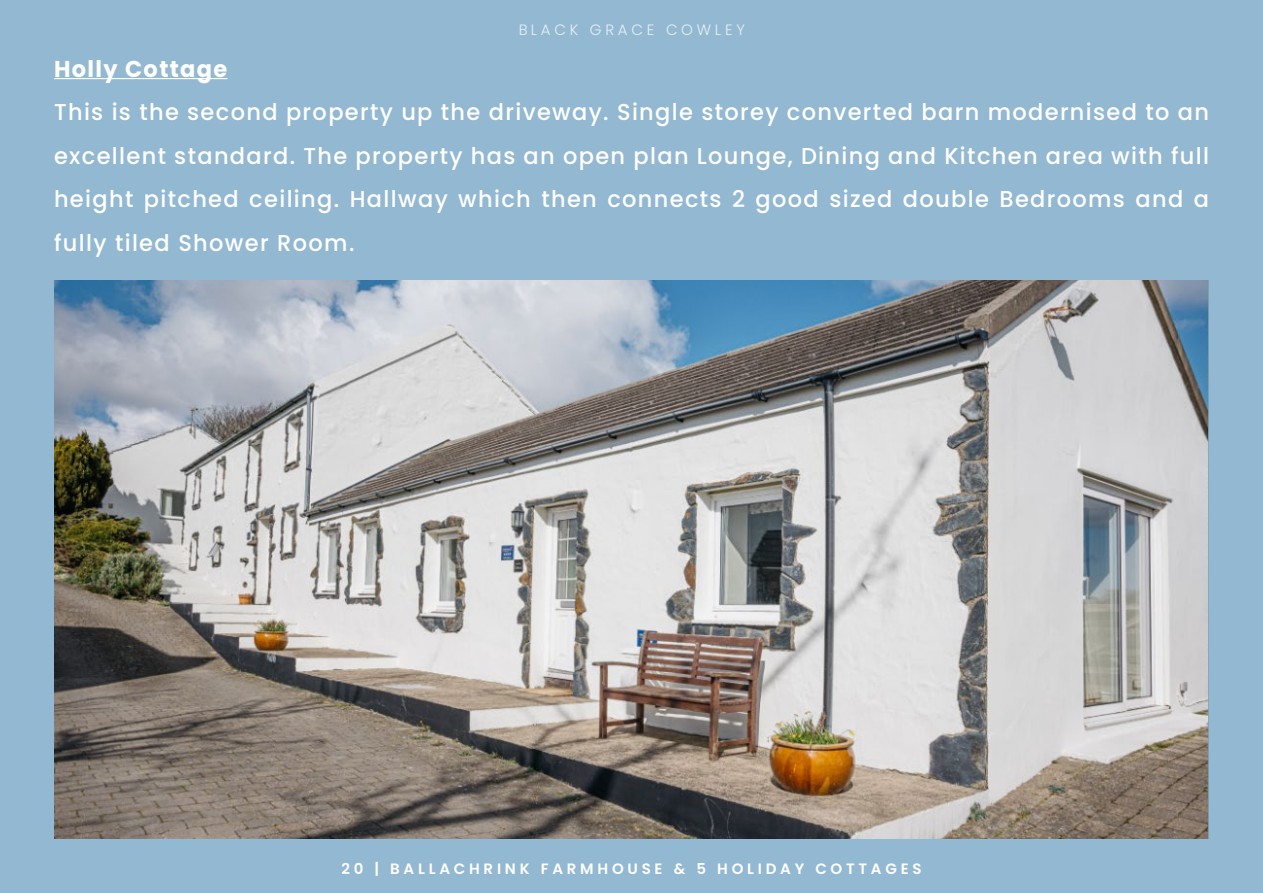
<style>
.page{position:relative;width:1263px;height:893px;background:#93b8d2}
.page>*{position:absolute;margin:0;border:0;box-sizing:border-box;transform-origin:0 0}
.t1{font:500 22.95px/43.5px "Poppins";letter-spacing:.06em;color:#fff;text-align:justify}
.t2{font:700 22.95px "Poppins";letter-spacing:.06em;color:#fff}
.t3{font:600 15px "Poppins";letter-spacing:.25em;color:#fff}
.t4{font:300 15px "Poppins";letter-spacing:.25em;color:#fff}
</style>
<div class="page">
<hr style="left:54px;top:78px;width:173px;height:1px;background:#fff">
<img style="left:54px;top:280px;width:1155px;height:558px">
<p class="t4" style="left:518px;top:21px;width:228px">BLACK GRACE COWLEY</p>
<p class="t2" style="left:54px;top:56px;width:175px">Holly Cottage</p>
<p class="t1" style="left:54px;top:91px;width:1156px">This is the second property up the driveway. Single storey converted barn modernised to an excellent standard. The property has an open plan Lounge, Dining and Kitchen area with full height pitched ceiling. Hallway which then connects 2 good sized double Bedrooms and a fully tiled Shower Room.</p>
<p class="t3" style="left:341px;top:860px;width:582px">20 | BALLACHRINK FARMHOUSE &amp; 5 HOLIDAY COTTAGES</p>
</div>
